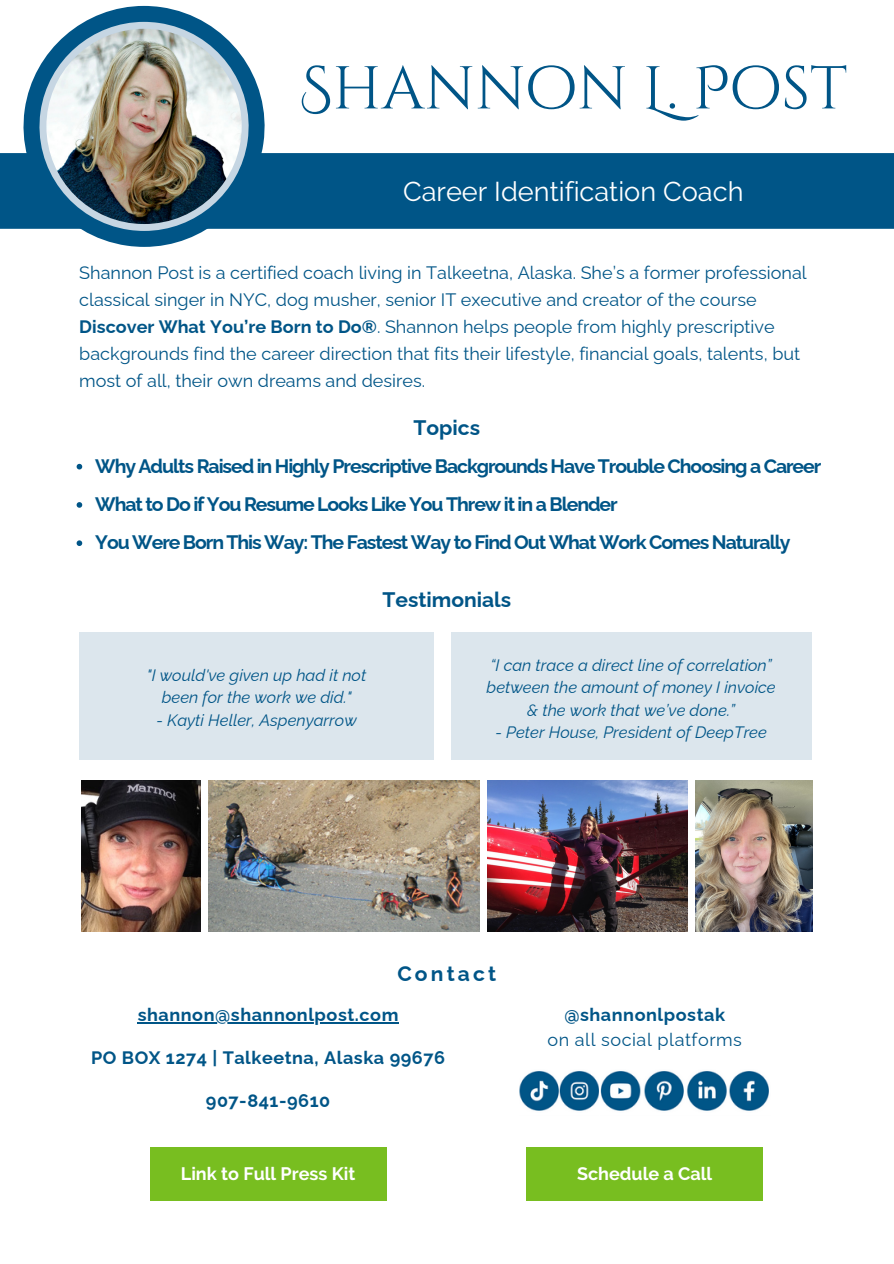
<style>
.page{position:relative;width:894px;height:1264px;background:#fff}
.page>*{position:absolute;margin:0;border:0;box-sizing:border-box;transform-origin:0 0}
.t1{font:60.3px "Cinzel Decorative";color:#005587}
.t2{font:27.15px "Raleway";color:#fff}
.t3{font:700 21px "Raleway";color:#005587}
.t4{font:700 21px "Raleway";letter-spacing:.15em;color:#005587}
.t5{font:700 19.5px "Raleway";letter-spacing:-.055em;color:#005587}
.t6{font:18px/27px "Raleway";color:#005587}
.t7{font:700 18px "Raleway";letter-spacing:.03em;color:#005587}
.t8{font:700 18px "Raleway";color:#fff}
.t9{font:18px "Raleway";letter-spacing:.03em;color:#005587}
.t10{font:italic 16.5px/22.5px "Raleway";color:#005587;text-align:center}
.s1{font-weight:700}
</style>
<div class="page">
<div style="left:0;top:153px;width:893px;height:76px;background:#005587"></div>
<svg style="left:24px;top:6px;width:240px;height:241px"></svg>
<img style="left:46px;top:29px;width:196px;height:195px;border-radius:50%">
<img style="left:208px;top:780px;width:271px;height:151px">
<img style="left:487px;top:780px;width:200px;height:151px">
<img style="left:81px;top:780px;width:119px;height:151px">
<img style="left:695px;top:780px;width:117px;height:151px">
<div style="left:451px;top:631px;width:359px;height:128px;background:#dce6ed"></div>
<div style="left:79px;top:631px;width:355px;height:128px;background:#dce6ed"></div>
<div style="left:150px;top:1147px;width:236px;height:53px;background:#78be20"></div>
<hr style="left:138px;top:1022px;width:261px;height:1px;background:#005587">
<svg style="left:77px;top:464px;width:5px;height:5px"></svg>
<svg style="left:77px;top:502px;width:5px;height:6px"></svg>
<svg style="left:77px;top:540px;width:5px;height:6px"></svg>
<img style="left:600px;top:1071px;width:169px;height:40px">
<img style="left:519px;top:1071px;width:79px;height:40px">
<div style="left:526px;top:1147px;width:236px;height:53px;background:#78be20"></div>
<p class="t1" style="left:299px;top:50px;width:549px">Shannon L. Post</p>
<h1 class="t2" style="left:403px;top:175px;width:342px">Career Identification Coach</h1>
<p class="t6" style="left:79px;top:259px;width:728px">Shannon Post is a certified coach living in Talkeetna, Alaska. She’s a former professional classical singer in NYC, dog musher, senior IT executive and creator of the course <span class="s1">Discover What You’re Born to Do®</span>. Shannon helps people from highly prescriptive backgrounds find the career direction that fits their lifestyle, financial goals, talents, but most of all, their own dreams and desires.</p>
<p class="t3" style="left:413px;top:415px;width:68px">Topics</p>
<p class="t5" style="left:95px;top:454px;width:727px">Why Adults Raised in Highly Prescriptive Backgrounds Have Trouble Choosing a Career</p>
<p class="t5" style="left:95px;top:493px;width:524px">What to Do if You Resume Looks Like You Threw it in a Blender</p>
<p class="t5" style="left:95px;top:531px;width:696px">You Were Born This Way: The Fastest Way to Find Out What Work Comes Naturally</p>
<p class="t3" style="left:382px;top:587px;width:130px">Testimonials</p>
<p class="t10" style="left:147px;top:663px;width:221px">"I would've given up had it not been for the work we did."</p>
<h3 class="t10" style="left:156px;top:708px;width:202px">- Kayti Heller, Aspenyarrow</h3>
<p class="t10" style="left:486px;top:653px;width:290px">“I can trace a direct line of correlation” between the amount of money I invoice &amp; the work that we’ve done.”</p>
<p class="t10" style="left:495px;top:721px;width:273px">- Peter House, President of DeepTree</p>
<p class="t4" style="left:397px;top:961px;width:100px">Contact</p>
<p class="t7" style="left:138px;top:1004px;width:262px">shannon@shannonlpost.com</p>
<p class="t7" style="left:91px;top:1046px;width:355px">PO BOX 1274 | Talkeetna, Alaska 99676</p>
<p class="t7" style="left:206px;top:1089px;width:126px">907-841-9610</p>
<p class="t8" style="left:181px;top:1162px;width:176px">Link to Full Press Kit</p>
<h3 class="t7" style="left:564px;top:1004px;width:162px">@shannonlpostak</h3>
<h5 class="t9" style="left:547px;top:1029px;width:196px">on all social platforms</h5>
<p class="t8" style="left:577px;top:1162px;width:137px">Schedule a Call</p>
</div>
